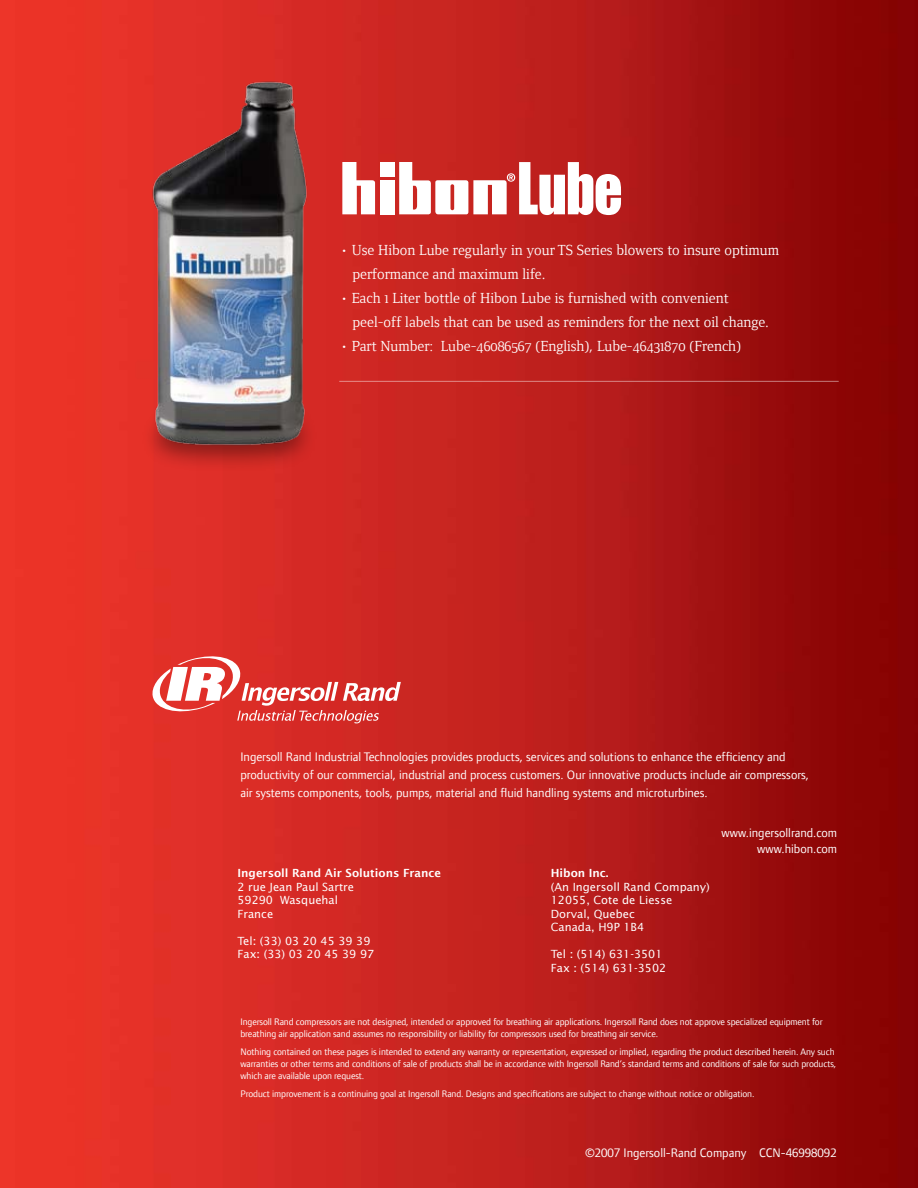
<style>
.page{position:relative;width:918px;height:1188px;background:#fff}
.page>*{position:absolute;margin:0;border:0;box-sizing:border-box;transform-origin:0 0}
.t1{font:15px/24px "Foundry Form Serif Book OSF";color:#fff}
.t2{font:12.75px/18px "Foundry Form Sans";color:#fff}
.t3{font:11.25px/13.5px "Lucida Sans Std";color:#fff}
.t4{font:600 11.25px "Lucida Sans";color:#fff}
.t5{font:9.75px/12px "Foundry Form Sans";letter-spacing:-.01em;color:#fff}
</style>
<div class="page">
<img style="left:0;top:0;width:918px;height:1188px">
<svg style="left:151px;top:652px;width:250px;height:71px"></svg>
<hr style="left:339px;top:381px;width:500px;height:1px;background:#fff">
<svg style="left:357px;top:162px;width:18px;height:52px"></svg>
<div style="left:380px;top:180px;width:14px;height:34px;background:#fff"></div>
<div style="left:380px;top:162px;width:14px;height:14px;background:#fff"></div>
<svg style="left:399px;top:162px;width:222px;height:53px"></svg>
<div style="left:140px;top:382px;width:185px;height:97px;background:#000;opacity:.4"></div>
<img style="left:104px;top:74px;width:253px;height:379px">
<h1 class="t1" style="left:352px;top:238px;width:428px;text-indent:-12px">• Use Hibon Lube regularly in your TS Series blowers to insure optimum performance and maximum life.</h1>
<h1 class="t1" style="left:352px;top:286px;width:418px;text-indent:-12px">• Each 1 Liter bottle of Hibon Lube is furnished with convenient peel-off labels that can be used as reminders for the next oil change.</h1>
<h1 class="t1" style="left:340px;top:334px;width:402px">• Part Number: Lube-46086567 (English), Lube-46431870 (French)</h1>
<p class="t2" style="left:240px;top:747px;width:570px">Ingersoll Rand Industrial Technologies provides products, services and solutions to enhance the efficiency and productivity of our commercial, industrial and process customers. Our innovative products include air compressors, air systems components, tools, pumps, material and fluid handling systems and microturbines.</p>
<p class="t4" style="left:237px;top:867px;width:205px">Ingersoll Rand Air Solutions France</p>
<p class="t3" style="left:237px;top:880px;width:118px">2 rue Jean Paul Sartre<br>59290 Wasquehal<br>France</p>
<p class="t3" style="left:237px;top:934px;width:138px">Tel: (33) 03 20 45 39 39<br>Fax: (33) 03 20 45 39 97</p>
<p class="t4" style="left:551px;top:867px;width:59px">Hibon Inc.</p>
<p class="t3" style="left:551px;top:880px;width:161px">(An Ingersoll Rand Company)<br>12055, Cote de Liesse<br>Dorval, Quebec<br>Canada, H9P 1B4</p>
<p class="t3" style="left:551px;top:948px;width:117px">Tel : (514) 631-3501<br>Fax : (514) 631-3502</p>
<h2 class="t2" style="left:722px;top:824px;width:117px;line-height:16.5px;text-align:right">www.ingersollrand.com www.hibon.com</h2>
<p class="t5" style="left:240px;top:1016px;width:584px">Ingersoll Rand compressors are not designed, intended or approved for breathing air applications. Ingersoll Rand does not approve specialized equipment for breathing air application sand assumes no responsibility or liability for compressors used for breathing air service.</p>
<p class="t5" style="left:240px;top:1046px;width:597px">Nothing contained on these pages is intended to extend any warranty or representation, expressed or implied, regarding the product described herein. Any such warranties or other terms and conditions of sale of products shall be in accordance with Ingersoll Rand’s standard terms and conditions of sale for such products, which are available upon request.</p>
<p class="t5" style="left:240px;top:1088px;width:516px">Product improvement is a continuing goal at Ingersoll Rand. Designs and specifications are subject to change without notice or obligation.</p>
<h2 class="t2" style="left:585px;top:1143px;width:253px">©2007 Ingersoll-Rand Company CCN-46998092</h2>
</div>
